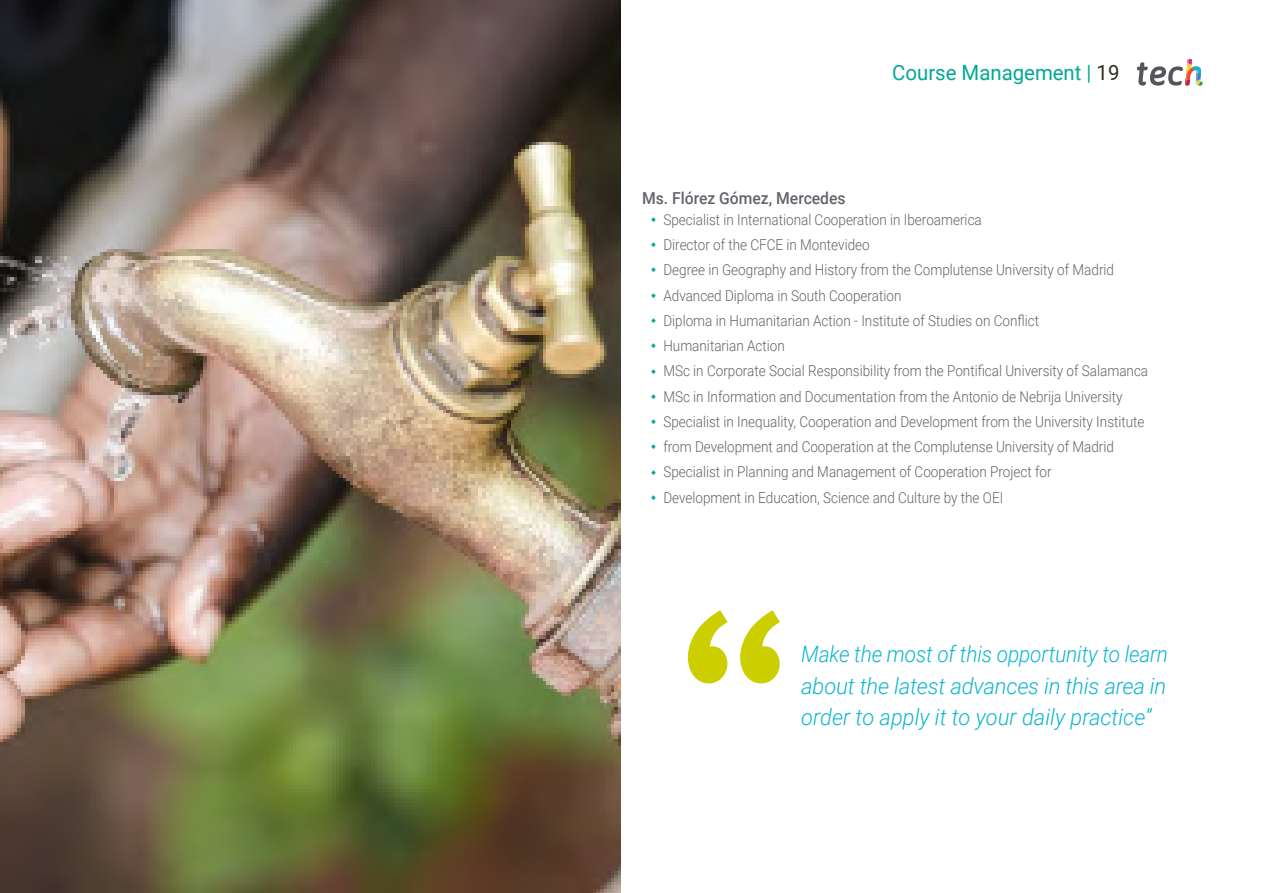
<style>
.page{position:relative;width:1263px;height:893px;background:#fff}
.page>*{position:absolute;margin:0;border:0;box-sizing:border-box;transform-origin:0 0}
.t1{font:italic 300 22.5px/31.5px "Roboto";letter-spacing:-.005em;color:#0fb6cf;text-align:justify;scale:.93 1}
.t2{font:21px "Roboto";color:#00a996}
.t3{font:500 16.5px "Roboto";color:#61646a;scale:.95 1}
.t4{font:300 15px/25.2px "Roboto";color:#61646a;scale:.9 1}
.s1{color:#312e20}
</style>
<div class="page">
<img style="left:0;top:0;width:621px;height:893px">
<svg style="left:1137px;top:59px;width:65px;height:27px"></svg>
<svg style="left:688px;top:610px;width:92px;height:73px"></svg>
<h2 class="t2" style="left:892px;top:57px;width:229px">Course Management | <span class="s1">19</span></h2>
<p class="t3" style="left:642px;top:186px;width:216px">Ms. Flórez Gómez, Mercedes</p>
<p class="t4" style="left:663px;top:206px;width:540px">Specialist in International Cooperation in Iberoamerica<br>Director of the CFCE in Montevideo<br>Degree in Geography and History from the Complutense University of Madrid Advanced Diploma in South Cooperation<br>Diploma in Humanitarian Action - Institute of Studies on Conflict<br>Humanitarian Action<br>MSc in Corporate Social Responsibility from the Pontifical University of Salamanca MSc in Information and Documentation from the Antonio de Nebrija University Specialist in Inequality, Cooperation and Development from the University Institute from Development and Cooperation at the Complutense University of Madrid Specialist in Planning and Management of Cooperation Project for<br>Development in Education, Science and Culture by the OEI</p>
<h1 class="t1" style="left:801px;top:638px;width:396px">Make the most of this opportunity to learn about the latest advances in this area in order to apply it to your daily practice”</h1>
</div>
